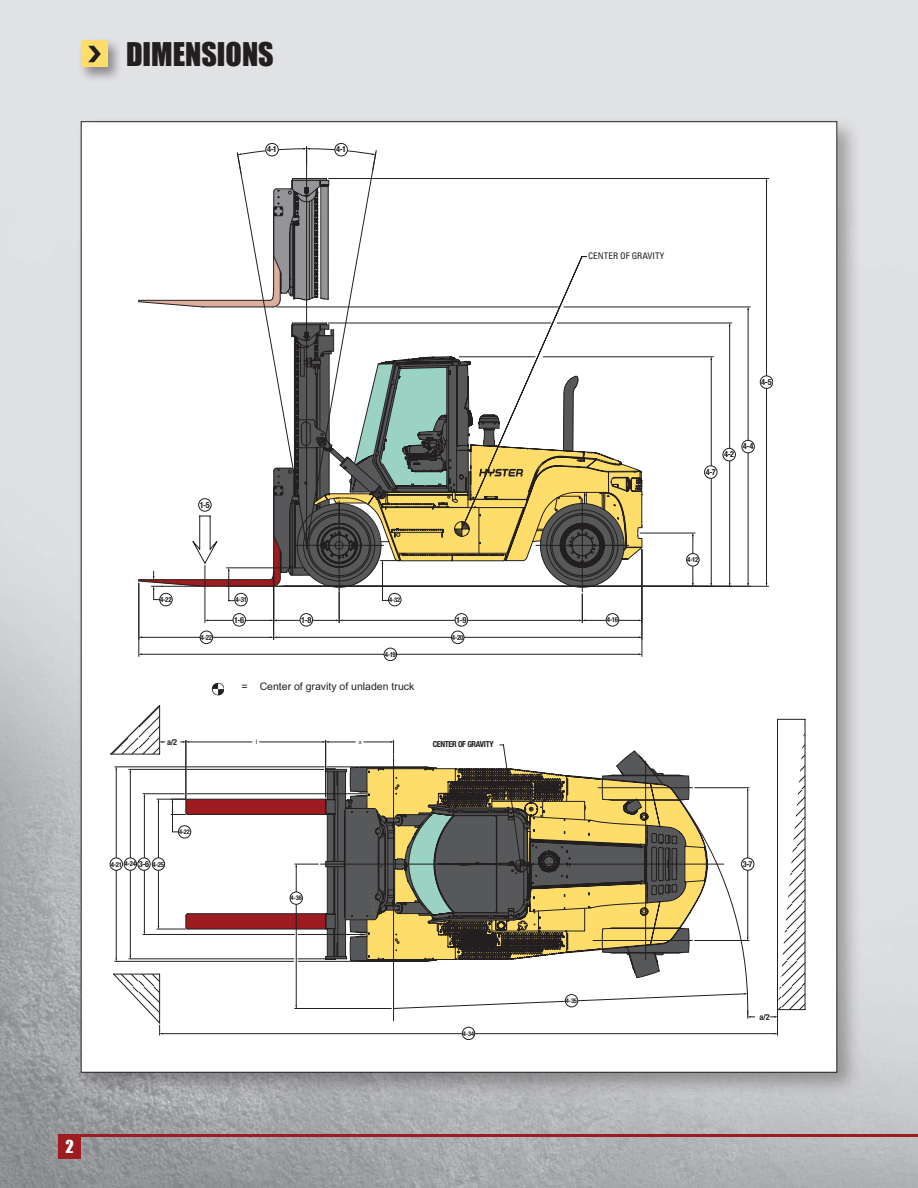
<style>
.page{position:relative;width:918px;height:1188px;background:#fff}
.page>*{position:absolute;margin:0;border:0;box-sizing:border-box;transform-origin:0 0}
.t1{font:30px "Impact";color:#231f20}
.t2{font:16.5px "Impact";color:#fff}
.t3{font:10.5px "Arial MT Std";color:#231f20}
.t4{font:condensed 9.15px "Univers LT Std";color:#231f20}
.t5{font:700 condensed 8.4px "Helvetica Neue LT Std";color:#231f20}
.t6{font:700 condensed 8.25px "Helvetica Neue LT Std";letter-spacing:-.04em;color:#231f20}
.t7{font:700 condensed 6.9px "Helvetica Neue LT Std";letter-spacing:-.03em;color:#231f20}
.t8{font:700 condensed 6.45px "Helvetica Neue LT Std";letter-spacing:-.015em;color:#231f20}
.t9{font:condensed 6.45px "Univers";color:#231f20}
.s1{font-size:8.25px}
</style>
<div class="page">
<img style="left:0;top:0;width:918px;height:1188px">
<hr style="left:58px;top:1134px;width:860px;height:3px;background:#9e1c1f">
<div style="left:58px;top:1134px;width:23px;height:24px;background:#9e1c1f"></div>
<div style="left:78px;top:38px;width:45px;height:45px;background:#231f20;opacity:.45"></div>
<div style="left:81px;top:40px;width:27px;height:28px;background:#ffdd6b"></div>
<svg style="left:88px;top:46px;width:13px;height:16px"></svg>
<div style="left:75px;top:116px;width:787px;height:981px;background:#231f20;opacity:.35"></div>
<div style="left:81px;top:122px;width:756px;height:950px;background:#fff"></div>
<hr style="left:640px;top:533px;width:55px;height:1px;background:#231f20">
<svg style="left:692px;top:566px;width:2px;height:20px"></svg>
<svg style="left:692px;top:533px;width:2px;height:20px"></svg>
<hr style="left:543px;top:357px;width:170px;height:1px;background:#231f20">
<hr style="left:711px;top:477px;width:1px;height:107px;background:#231f20">
<hr style="left:711px;top:359px;width:1px;height:107px;background:#231f20">
<hr style="left:557px;top:323px;width:175px;height:1px;background:#231f20">
<hr style="left:729px;top:460px;width:1px;height:124px;background:#231f20">
<hr style="left:729px;top:326px;width:1px;height:123px;background:#231f20">
<hr style="left:564px;top:307px;width:186px;height:1px;background:#231f20">
<hr style="left:748px;top:452px;width:1px;height:132px;background:#231f20">
<hr style="left:748px;top:310px;width:1px;height:131px;background:#231f20">
<hr style="left:281px;top:586px;width:488px;height:1px;background:#231f20">
<hr style="left:329px;top:178px;width:440px;height:1px;background:#231f20">
<hr style="left:766px;top:388px;width:1px;height:196px;background:#231f20">
<hr style="left:766px;top:181px;width:1px;height:196px;background:#231f20">
<hr style="left:210px;top:637px;width:61px;height:1px;background:#231f20">
<hr style="left:141px;top:637px;width:61px;height:1px;background:#231f20">
<hr style="left:139px;top:583px;width:1px;height:73px;background:#231f20">
<hr style="left:642px;top:549px;width:1px;height:107px;background:#231f20">
<hr style="left:141px;top:654px;width:244px;height:1px;background:#231f20">
<hr style="left:396px;top:654px;width:243px;height:1px;background:#231f20">
<hr style="left:273px;top:571px;width:1px;height:69px;background:#231f20">
<hr style="left:276px;top:637px;width:175px;height:1px;background:#231f20">
<hr style="left:464px;top:637px;width:175px;height:1px;background:#231f20">
<svg style="left:139px;top:146px;width:503px;height:477px"></svg>
<div style="left:266px;top:143px;width:13px;height:13px;background:#fff;border:1px solid #231f20;border-radius:50%"></div>
<div style="left:335px;top:143px;width:13px;height:13px;background:#fff;border:1px solid #231f20;border-radius:50%"></div>
<div style="left:198px;top:498px;width:13px;height:13px;background:#fff;border:1px solid #231f20;border-radius:50%"></div>
<div style="left:200px;top:631px;width:13px;height:13px;background:#fff;border:1px solid #231f20;border-radius:50%"></div>
<div style="left:233px;top:613px;width:13px;height:13px;background:#fff;border:1px solid #231f20;border-radius:50%"></div>
<div style="left:159px;top:593px;width:13px;height:13px;background:#fff;border:1px solid #231f20;border-radius:50%"></div>
<div style="left:235px;top:593px;width:13px;height:13px;background:#fff;border:1px solid #231f20;border-radius:50%"></div>
<div style="left:300px;top:613px;width:13px;height:13px;background:#fff;border:1px solid #231f20;border-radius:50%"></div>
<div style="left:384px;top:648px;width:13px;height:13px;background:#fff;border:1px solid #231f20;border-radius:50%"></div>
<div style="left:388px;top:593px;width:13px;height:13px;background:#fff;border:1px solid #231f20;border-radius:50%"></div>
<div style="left:455px;top:613px;width:13px;height:13px;background:#fff;border:1px solid #231f20;border-radius:50%"></div>
<div style="left:451px;top:631px;width:13px;height:13px;background:#fff;border:1px solid #231f20;border-radius:50%"></div>
<div style="left:606px;top:613px;width:13px;height:13px;background:#fff;border:1px solid #231f20;border-radius:50%"></div>
<div style="left:686px;top:553px;width:13px;height:13px;background:#fff;border:1px solid #231f20;border-radius:50%"></div>
<div style="left:742px;top:440px;width:13px;height:13px;background:#fff;border:1px solid #231f20;border-radius:50%"></div>
<div style="left:704px;top:466px;width:13px;height:13px;background:#fff;border:1px solid #231f20;border-radius:50%"></div>
<div style="left:760px;top:376px;width:13px;height:13px;background:#fff;border:1px solid #231f20;border-radius:50%"></div>
<div style="left:723px;top:448px;width:13px;height:13px;background:#fff;border:1px solid #231f20;border-radius:50%"></div>
<svg style="left:212px;top:683px;width:12px;height:13px"></svg>
<hr style="left:475px;top:1033px;width:300px;height:1px;background:#231f20">
<hr style="left:805px;top:719px;width:1px;height:291px;background:#231f20">
<svg style="left:770px;top:719px;width:35px;height:317px"></svg>
<svg style="left:110px;top:705px;width:645px;height:331px"></svg>
<div style="left:124px;top:858px;width:13px;height:13px;background:#fff;border:1px solid #231f20;border-radius:50%"></div>
<div style="left:152px;top:858px;width:13px;height:13px;background:#fff;border:1px solid #231f20;border-radius:50%"></div>
<div style="left:110px;top:858px;width:12px;height:12px;background:#fff;border-radius:50%"></div>
<div style="left:110px;top:858px;width:13px;height:13px;border:1px solid #231f20;border-radius:50%"></div>
<div style="left:138px;top:858px;width:12px;height:13px;background:#fff;border:1px solid #231f20;border-radius:50%"></div>
<div style="left:178px;top:825px;width:13px;height:13px;background:#fff;border:1px solid #231f20;border-radius:50%"></div>
<div style="left:290px;top:892px;width:13px;height:13px;background:#fff;border:1px solid #231f20;border-radius:50%"></div>
<div style="left:565px;top:994px;width:13px;height:13px;background:#fff;border:1px solid #231f20;border-radius:50%"></div>
<div style="left:462px;top:1027px;width:13px;height:13px;background:#fff;border:1px solid #231f20;border-radius:50%"></div>
<div style="left:741px;top:858px;width:13px;height:13px;background:#fff;border:1px solid #231f20;border-radius:50%"></div>
<h1 class="t1" style="left:126px;top:31px;width:149px">DIMENSIONS</h1>
<p class="t5" style="left:267px;top:144px;width:11px">4-1</p>
<p class="t5" style="left:336px;top:144px;width:11px">4-1</p>
<p class="t5" style="left:200px;top:500px;width:12px">1-5</p>
<p class="t7" style="left:160px;top:595px;width:13px">4-22</p>
<p class="t7" style="left:235px;top:595px;width:13px">4-31</p>
<p class="t7" style="left:200px;top:633px;width:13px">4-22</p>
<p class="t5" style="left:234px;top:614px;width:12px">1-6</p>
<p class="t5" style="left:301px;top:614px;width:12px">1-8</p>
<p class="t8" style="left:389px;top:596px;width:13px">4-32</p>
<p class="t7" style="left:385px;top:650px;width:13px">4-19</p>
<h3 class="t3" style="left:242px;top:681px;width:174px">= Center of gravity of unladen truck</h3>
<p class="t5" style="left:456px;top:614px;width:12px">1-9</p>
<p class="t7" style="left:452px;top:633px;width:13px">4-20</p>
<p class="t6" style="left:167px;top:737px;width:12px">a/2</p>
<p class="t6" style="left:433px;top:739px;width:63px">CENTER OF GRAVITY</p>
<p class="t9" style="left:256px;top:738px;width:3px">l</p>
<p class="t9" style="left:359px;top:738px;width:4px">x</p>
<p class="t7" style="left:111px;top:860px;width:55px">4-21 4-24 <span class="s1">3-6</span> 4-25</p>
<p class="t8" style="left:179px;top:828px;width:12px">4-22</p>
<p class="t8" style="left:291px;top:894px;width:13px">4-36</p>
<h2 class="t2" style="left:65px;top:1133px;width:10px">2</h2>
<p class="t8" style="left:463px;top:1030px;width:13px">4-34</p>
<h3 class="t4" style="left:588px;top:250px;width:77px">CENTER OF GRAVITY</h3>
<p class="t7" style="left:607px;top:616px;width:13px">4-16</p>
<p class="t5" style="left:761px;top:377px;width:12px">4-5</p>
<p class="t5" style="left:706px;top:467px;width:12px">4-7</p>
<p class="t5" style="left:724px;top:449px;width:12px">4-2</p>
<p class="t5" style="left:743px;top:441px;width:12px">4-4</p>
<p class="t7" style="left:687px;top:556px;width:13px">4-12</p>
<p class="t8" style="left:566px;top:997px;width:13px">4-35</p>
<p class="t6" style="left:743px;top:859px;width:11px">3-7</p>
<p class="t6" style="left:759px;top:1012px;width:12px">a/2</p>
</div>
